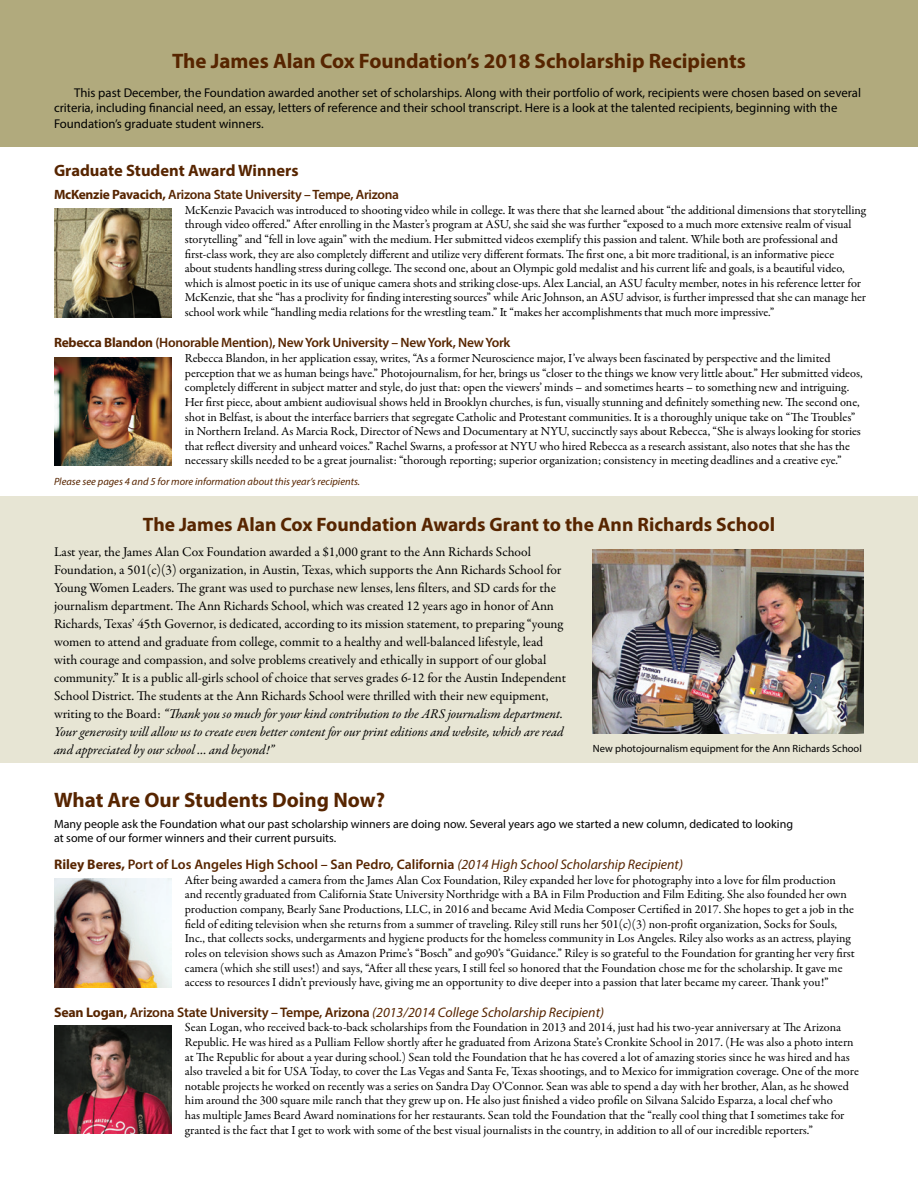
<style>
.page{position:relative;width:918px;height:1188px;background:#fff}
.page>*{position:absolute;margin:0;border:0;box-sizing:border-box;transform-origin:0 0}
.t1{font:700 21px "Myriad Pro";color:#572500}
.t2{font:700 19.5px "Myriad Pro";color:#572500}
.t3{font:700 16.5px "Myriad Pro";color:#572500}
.t4{font:600 13.8px "Myriad Pro";color:#572500}
.Student_Bio{font:italic 13.8px "Myriad Pro";color:#572500}
.Body_copy__1st_page{font:13.5px/18px "Garamond Premr Pro";color:#000}
.Student_Bio_-_Name{font:600 13.5px "Myriad Pro";letter-spacing:-.02em;color:#572500}
.t5{font:12.75px/15.3px "Myriad Pro";color:#000}
.Student_Bio-2{font:12.3px/14.7px "Garamond Premr Pro";letter-spacing:-.005em;color:#000}
.t6{font:12px/14.4px "Myriad Pro";color:#000}
.Student_Bio-3{font:italic 10.5px "Myriad Pro";color:#572500}
.t7{font:10.5px "Myriad Pro";color:#000}
.s1{font-weight:700}
.s2{font-style:italic}
.s3{font-weight:400;font-style:italic}
.s4{font-weight:700;font-style:normal}
.s5{font-weight:600;font-style:normal}
</style>
<div class="page">
<div style="left:0;top:0;width:918px;height:147px;background:#b1aa7d"></div>
<div style="left:0;top:497px;width:918px;height:266px;background:#e7e5d4"></div>
<img style="left:593px;top:549px;width:271px;height:184px">
<img style="left:54px;top:357px;width:117px;height:108px">
<img style="left:54px;top:209px;width:117px;height:108px">
<img style="left:54px;top:879px;width:117px;height:108px">
<img style="left:54px;top:1026px;width:117px;height:108px">
<p class="t1" style="left:172px;top:47px;width:575px">The James Alan Cox Foundation’s 2018 Scholarship Recipients</p>
<p class="t5" style="left:54px;top:85px;width:809px;text-indent:20px">This past December, the Foundation awarded another set of scholarships. Along with their portfolio of work, recipients were chosen based on several criteria, including financial need, an essay, letters of reference and their school transcript. Here is a look at the talented recipients, beginning with the<br>Foundation’s graduate student winners.</p>
<p class="t3" style="left:54px;top:159px;width:246px">Graduate Student Award Winners</p>
<p class="Student_Bio_-_Name" style="left:54px;top:186px;width:347px"><span class="s1">McKenzie Pavacich,</span> Arizona State University – Tempe, Arizona</p>
<p class="Student_Bio-2" style="left:185px;top:203px;width:683px">McKenzie Pavacich was introduced to shooting video while in college. It was there that she learned about “the additional dimensions that storytelling through video offered.” After enrolling in the Master’s program at ASU, she said she was further “exposed to a much more extensive realm of visual storytelling” and “fell in love again” with the medium. Her submitted videos exemplify this passion and talent. While both are professional and first-class work, they are also completely different and utilize very different formats. The first one, a bit more traditional, is an informative piece<br>about students handling stress during college. The second one, about an Olympic gold medalist and his current life and goals, is a beautiful video, which is almost poetic in its use of unique camera shots and striking close-ups. Alex Lancial, an ASU faculty member, notes in his reference letter for McKenzie, that she “has a proclivity for finding interesting sources” while Aric Johnson, an ASU advisor, is further impressed that she can manage her school work while “handling media relations for the wrestling team.” It “makes her accomplishments that much more impressive.”</p>
<p class="Student_Bio_-_Name" style="left:54px;top:334px;width:458px"><span class="s1">Rebecca Blandon</span> (Honorable Mention), New York University – New York, New York</p>
<p class="Student_Bio-2" style="left:185px;top:351px;width:679px">Rebecca Blandon, in her application essay, writes, “As a former Neuroscience major, I’ve always been fascinated by perspective and the limited perception that we as human beings have.” Photojournalism, for her, brings us “closer to the things we know very little about.” Her submitted videos, completely different in subject matter and style, do just that: open the viewers’ minds – and sometimes hearts – to something new and intriguing.<br>Her first piece, about ambient audiovisual shows held in Brooklyn churches, is fun, visually stunning and definitely something new. The second one, shot in Belfast, is about the interface barriers that segregate Catholic and Protestant communities. It is a thoroughly unique take on “The Troubles” in Northern Ireland. As Marcia Rock, Director of News and Documentary at NYU, succinctly says about Rebecca, “She is always looking for stories that reflect diversity and unheard voices.” Rachel Swarns, a professor at NYU who hired Rebecca as a research assistant, also notes that she has the necessary skills needed to be a great journalist: “thorough reporting; superior organization; consistency in meeting deadlines and a creative eye.”</p>
<p class="Student_Bio-3" style="left:54px;top:475px;width:308px">Please see pages 4 and 5 for more information about this year’s recipients.</p>
<p class="t2" style="left:143px;top:512px;width:634px">The James Alan Cox Foundation Awards Grant to the Ann Richards School</p>
<p class="Body_copy__1st_page" style="left:54px;top:543px;width:514px">Last year, the James Alan Cox Foundation awarded a $1,000 grant to the Ann Richards School Foundation, a 501(c)(3) organization, in Austin, Texas, which supports the Ann Richards School for Young Women Leaders. The grant was used to purchase new lenses, lens filters, and SD cards for the journalism department. The Ann Richards School, which was created 12 years ago in honor of Ann Richards, Texas’ 45th Governor, is dedicated, according to its mission statement, to preparing “young women to attend and graduate from college, commit to a healthy and well-balanced lifestyle, lead with courage and compassion, and solve problems creatively and ethically in support of our global community.” It is a public all-girls school of choice that serves grades 6-12 for the Austin Independent School District. The students at the Ann Richards School were thrilled with their new equipment, writing to the Board: <span class="s2">“Thank you so much for your kind contribution to the ARS journalism department.<br>Your generosity will allow us to create even better content for our print editions and website, which are read and appreciated by our school … and beyond!”</span></p>
<p class="t1" style="left:54px;top:786px;width:333px">What Are Our Students Doing Now?</p>
<p class="t6" style="left:54px;top:816px;width:741px">Many people ask the Foundation what our past scholarship winners are doing now. Several years ago we started a new column, dedicated to looking at some of our former winners and their current pursuits.</p>
<p class="t7" style="left:593px;top:742px;width:270px">New photojournalism equipment for the Ann Richards School</p>
<p class="t4" style="left:54px;top:856px;width:630px"><span class="s1">Riley Beres,</span> Port of Los Angeles High School – San Pedro, California <span class="s3">(2014 High School Scholarship Recipient)</span></p>
<p class="Student_Bio-2" style="left:185px;top:873px;width:671px">After being awarded a camera from the James Alan Cox Foundation, Riley expanded her love for photography into a love for film production and recently graduated from California State University Northridge with a BA in Film Production and Film Editing. She also founded her own production company, Bearly Sane Productions, LLC, in 2016 and became Avid Media Composer Certified in 2017. She hopes to get a job in the field of editing television when she returns from a summer of traveling. Riley still runs her 501(c)(3) non-profit organization, Socks for Souls, Inc., that collects socks, undergarments and hygiene products for the homeless community in Los Angeles. Riley also works as an actress, playing roles on television shows such as Amazon Prime’s “Bosch” and go90’s “Guidance.” Riley is so grateful to the Foundation for granting her very first camera (which she still uses!) and says, “After all these years, I still feel so honored that the Foundation chose me for the scholarship. It gave me access to resources I didn’t previously have, giving me an opportunity to dive deeper into a passion that later became my career. Thank you!”</p>
<p class="Student_Bio" style="left:54px;top:1004px;width:551px"><span class="s4">Sean Logan,</span> <span class="s5">Arizona State University – Tempe, Arizona</span> (2013/2014 College Scholarship Recipient)</p>
<p class="Student_Bio-2" style="left:185px;top:1020px;width:675px">Sean Logan, who received back-to-back scholarships from the Foundation in 2013 and 2014, just had his two-year anniversary at The Arizona Republic. He was hired as a Pulliam Fellow shortly after he graduated from Arizona State’s Cronkite School in 2017. (He was also a photo intern at The Republic for about a year during school.) Sean told the Foundation that he has covered a lot of amazing stories since he was hired and has also traveled a bit for USA Today, to cover the Las Vegas and Santa Fe, Texas shootings, and to Mexico for immigration coverage. One of the more notable projects he worked on recently was a series on Sandra Day O’Connor. Sean was able to spend a day with her brother, Alan, as he showed him around the 300 square mile ranch that they grew up on. He also just finished a video profile on Silvana Salcido Esparza, a local chef who<br>has multiple James Beard Award nominations for her restaurants. Sean told the Foundation that the “really cool thing that I sometimes take for granted is the fact that I get to work with some of the best visual journalists in the country, in addition to all of our incredible reporters.”</p>
</div>
